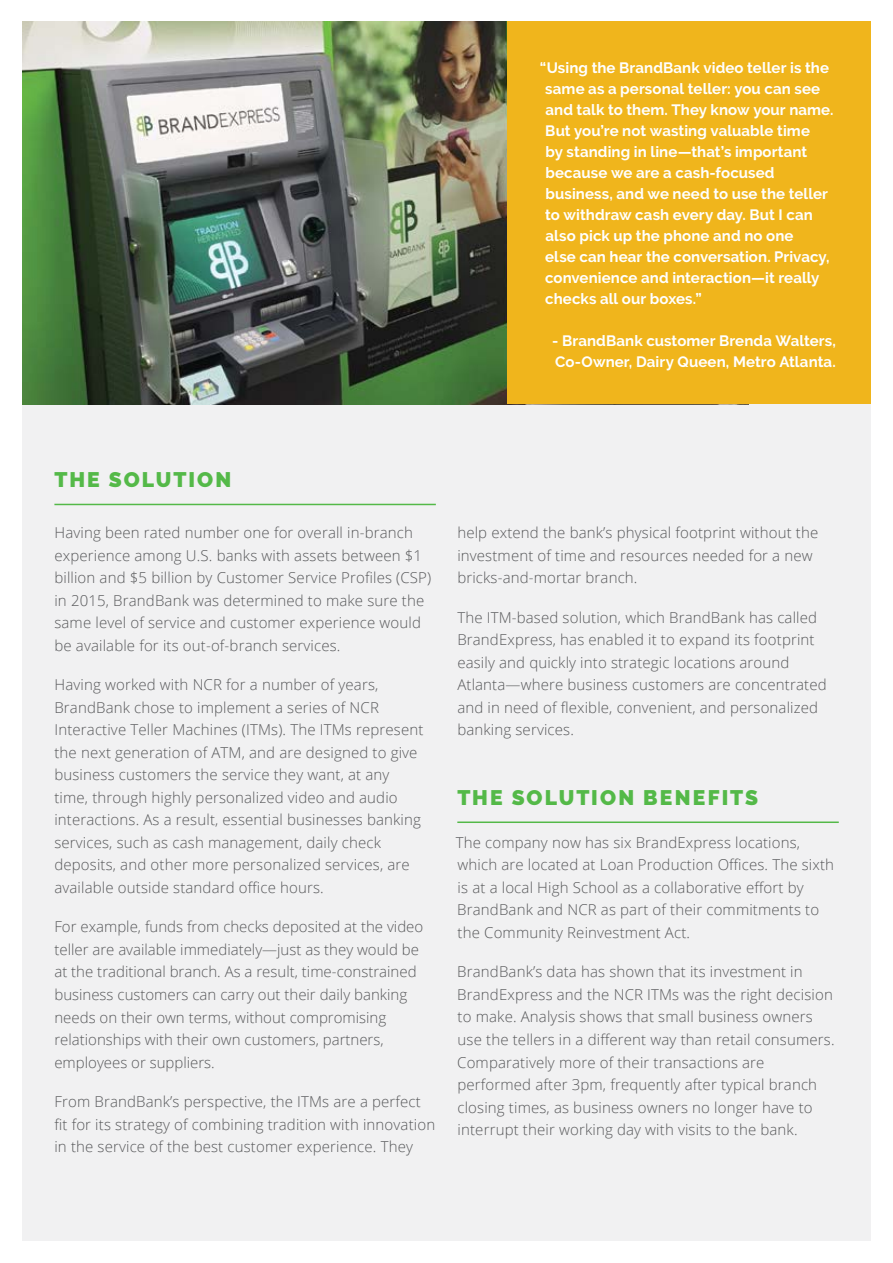
<style>
.page{position:relative;width:893px;height:1263px;background:#fff}
.page>*{position:absolute;margin:0;border:0;box-sizing:border-box;transform-origin:0 0}
.t1{font:900 21px "Raleway";letter-spacing:.1em;color:#54b948}
.t2{font:900 21px "Raleway";letter-spacing:.09em;color:#fff}
.t3{font:300 15px/22.5px "Open Sans";letter-spacing:.01em;color:#58595b}
.t4{font:700 15px/21px "Raleway";letter-spacing:.005em;color:#fff}
</style>
<div class="page">
<div style="left:22px;top:21px;width:849px;height:1220px;background:#f1f1f2"></div>
<img style="left:22px;top:21px;width:485px;height:383px">
<hr style="left:457px;top:821px;width:382px;height:2px;background:#54b948">
<hr style="left:54px;top:504px;width:382px;height:1px;background:#54b948">
<div style="left:507px;top:21px;width:364px;height:383px;background:#f0b51c"></div>
<p class="t4" style="left:545px;top:57px;width:290px;text-indent:-5px">“Using the BrandBank video teller is the same as a personal teller: you can see and talk to them. They know your name.<br>But you’re not wasting valuable time<br>by standing in line—that’s important because we are a cash-focused business, and we need to use the teller to withdraw cash every day. But I can also pick up the phone and no one<br>else can hear the conversation. Privacy, convenience and interaction—it really checks all our boxes.”</p>
<p class="t4" style="left:552px;top:330px;width:285px">- BrandBank customer Brenda Walters,<br>Co-Owner, Dairy Queen, Metro Atlanta.</p>
<h1 class="t2" style="left:551px;top:95px;width:144px">PULLQUOTE</h1>
<h1 class="t1" style="left:54px;top:468px;width:178px">THE SOLUTION</h1>
<p class="t3" style="left:54px;top:521px;width:378px">Having been rated number one for overall in-branch experience among U.S. banks with assets between $1 billion and $5 billion by Customer Service Profiles (CSP) in 2015, BrandBank was determined to make sure the same level of service and customer experience would be available for its out-of-branch services.</p>
<p class="t3" style="left:54px;top:673px;width:370px">Having worked with NCR for a number of years, BrandBank chose to implement a series of NCR Interactive Teller Machines (ITMs). The ITMs represent the next generation of ATM, and are designed to give business customers the service they want, at any time, through highly personalized video and audio interactions. As a result, essential businesses banking services, such as cash management, daily check deposits, and other more personalized services, are available outside standard office hours.</p>
<p class="t3" style="left:54px;top:915px;width:370px">For example, funds from checks deposited at the video teller are available immediately—just as they would be at the traditional branch. As a result, time-constrained business customers can carry out their daily banking needs on their own terms, without compromising relationships with their own customers, partners, employees or suppliers.</p>
<p class="t3" style="left:54px;top:1090px;width:382px">From BrandBank’s perspective, the ITMs are a perfect fit for its strategy of combining tradition with innovation in the service of the best customer experience. They</p>
<p class="t3" style="left:457px;top:521px;width:363px">help extend the bank’s physical footprint without the investment of time and resources needed for a new bricks-and-mortar branch.</p>
<p class="t3" style="left:457px;top:606px;width:371px">The ITM-based solution, which BrandBank has called BrandExpress, has enabled it to expand its footprint easily and quickly into strategic locations around Atlanta—where business customers are concentrated and in need of flexible, convenient, and personalized banking services.</p>
<h1 class="t1" style="left:457px;top:785px;width:302px">THE SOLUTION BENEFITS</h1>
<p class="t3" style="left:456px;top:831px;width:380px">The company now has six BrandExpress locations, which are located at Loan Production Offices. The sixth is at a local High School as a collaborative effort by BrandBank and NCR as part of their commitments to the Community Reinvestment Act.</p>
<p class="t3" style="left:457px;top:960px;width:379px">BrandBank’s data has shown that its investment in BrandExpress and the NCR ITMs was the right decision to make. Analysis shows that small business owners use the tellers in a different way than retail consumers.<br>Comparatively more of their transactions are performed after 3pm, frequently after typical branch closing times, as business owners no longer have to interrupt their working day with visits to the bank.</p>
</div>
